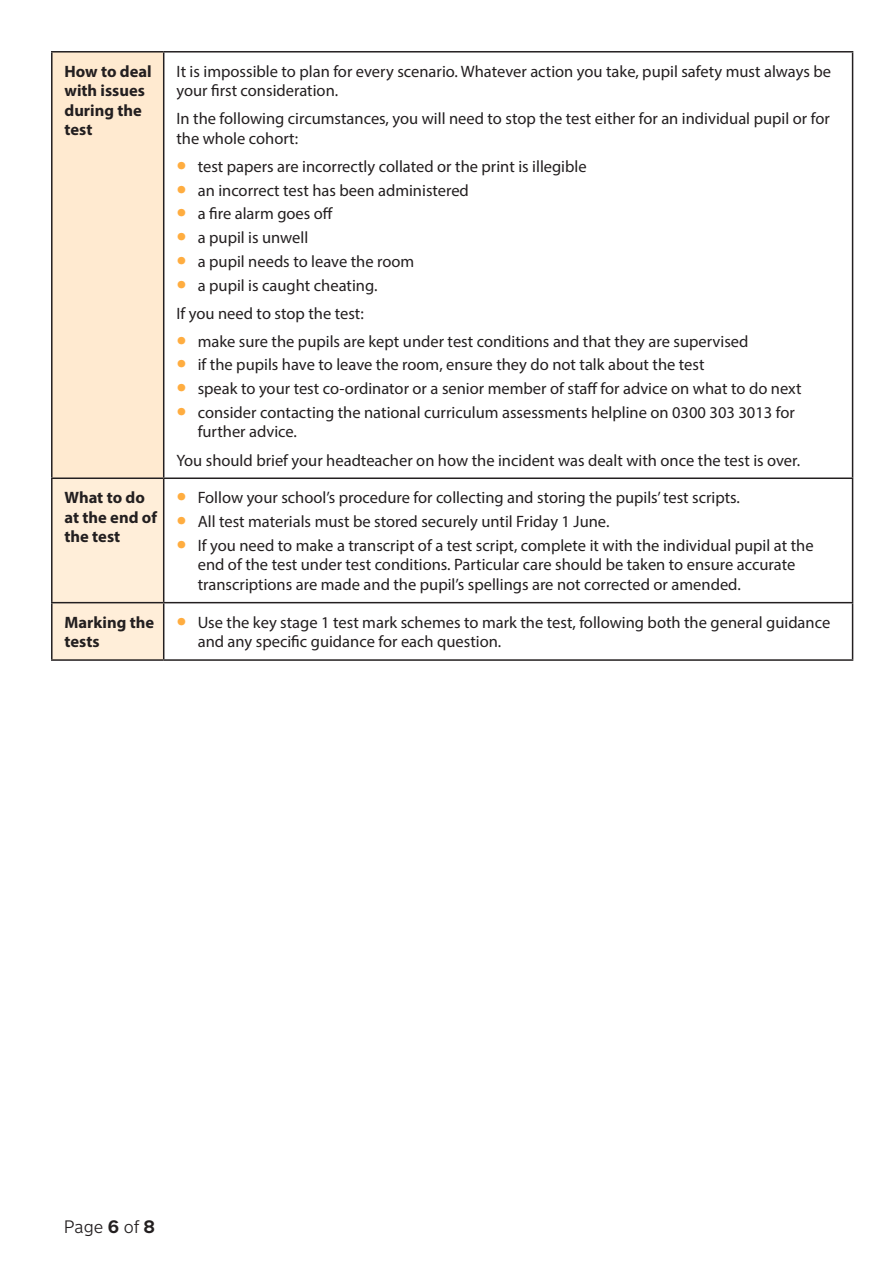
<style>
.page{position:relative;width:893px;height:1263px;background:#fff}
.page>*{position:absolute;margin:0;border:0;box-sizing:border-box;transform-origin:0 0}
.t1{font:300 18px "New Transport";color:#231f20}
.Table_body_LEFT{font:16.5px/19.5px "Myriad Pro";color:#231f20}
.Table_body_LEFT-2{font:700 16.5px/19.5px "Myriad Pro";color:#231f20}
.s1{font-size:36px;color:#ffad40}
.s2{font-weight:700}
</style>
<div class="page">
<div style="left:52px;top:52px;width:112px;height:426px;background:#ffead0"></div>
<div style="left:53px;top:479px;width:110px;height:180px;background:#ffeed9"></div>
<hr style="left:51px;top:51px;width:113px;height:2px;background:#231f20">
<hr style="left:51px;top:53px;width:2px;height:424px;background:#231f20">
<hr style="left:164px;top:51px;width:689px;height:2px;background:#231f20">
<hr style="left:163px;top:53px;width:1px;height:424px;background:#231f20">
<hr style="left:852px;top:53px;width:1px;height:424px;background:#231f20">
<hr style="left:51px;top:477px;width:113px;height:2px;background:#231f20">
<hr style="left:51px;top:479px;width:2px;height:123px;background:#231f20">
<hr style="left:164px;top:477px;width:689px;height:2px;background:#231f20">
<hr style="left:163px;top:479px;width:1px;height:123px;background:#231f20">
<hr style="left:852px;top:479px;width:1px;height:123px;background:#231f20">
<hr style="left:51px;top:602px;width:113px;height:1px;background:#231f20">
<hr style="left:51px;top:603px;width:2px;height:56px;background:#231f20">
<hr style="left:164px;top:602px;width:689px;height:1px;background:#231f20">
<hr style="left:163px;top:603px;width:1px;height:56px;background:#231f20">
<hr style="left:852px;top:603px;width:1px;height:56px;background:#231f20">
<hr style="left:51px;top:659px;width:113px;height:2px;background:#231f20">
<hr style="left:164px;top:659px;width:689px;height:2px;background:#231f20">
<p class="Table_body_LEFT-2" style="left:65px;top:61px;width:89px">How to deal with issues during the test</p>
<p class="Table_body_LEFT" style="left:176px;top:61px;width:656px">It is impossible to plan for every scenario. Whatever action you take, pupil safety must always be your first consideration.</p>
<p class="Table_body_LEFT" style="left:176px;top:109px;width:655px">In the following circumstances, you will need to stop the test either for an individual pupil or for the whole cohort:</p>
<p class="Table_body_LEFT" style="left:176px;top:156px;width:412px"><span class="s1">•</span> test papers are incorrectly collated or the print is illegible</p>
<p class="Table_body_LEFT" style="left:176px;top:180px;width:294px"><span class="s1">•</span> an incorrect test has been administered</p>
<p class="Table_body_LEFT" style="left:176px;top:204px;width:158px"><span class="s1">•</span> a fire alarm goes off</p>
<p class="Table_body_LEFT" style="left:176px;top:228px;width:133px"><span class="s1">•</span> a pupil is unwell</p>
<p class="Table_body_LEFT" style="left:176px;top:251px;width:239px"><span class="s1">•</span> a pupil needs to leave the room</p>
<p class="Table_body_LEFT" style="left:176px;top:275px;width:203px"><span class="s1">•</span> a pupil is caught cheating.</p>
<p class="Table_body_LEFT" style="left:176px;top:303px;width:189px">If you need to stop the test:</p>
<p class="Table_body_LEFT" style="left:176px;top:331px;width:573px"><span class="s1">•</span> make sure the pupils are kept under test conditions and that they are supervised</p>
<p class="Table_body_LEFT" style="left:176px;top:355px;width:530px"><span class="s1">•</span> if the pupils have to leave the room, ensure they do not talk about the test</p>
<p class="Table_body_LEFT" style="left:176px;top:379px;width:627px"><span class="s1">•</span> speak to your test co-ordinator or a senior member of staff for advice on what to do next</p>
<p class="Table_body_LEFT" style="left:198px;top:402px;width:599px;text-indent:-21px"><span class="s1">•</span> consider contacting the national curriculum assessments helpline on 0300 303 3013 for further advice.</p>
<p class="Table_body_LEFT" style="left:176px;top:450px;width:625px">You should brief your headteacher on how the incident was dealt with once the test is over.</p>
<p class="Table_body_LEFT-2" style="left:65px;top:487px;width:94px">What to do at the end of the test</p>
<p class="Table_body_LEFT" style="left:176px;top:488px;width:565px"><span class="s1">•</span> Follow your school’s procedure for collecting and storing the pupils’ test scripts.</p>
<p class="Table_body_LEFT" style="left:176px;top:512px;width:434px"><span class="s1">•</span> All test materials must be stored securely until Friday 1 June.</p>
<p class="Table_body_LEFT" style="left:198px;top:535px;width:617px;text-indent:-21px"><span class="s1">•</span> If you need to make a transcript of a test script, complete it with the individual pupil at the end of the test under test conditions. Particular care should be taken to ensure accurate transcriptions are made and the pupil’s spellings are not corrected or amended.</p>
<p class="Table_body_LEFT-2" style="left:65px;top:612px;width:91px">Marking the tests</p>
<p class="Table_body_LEFT" style="left:198px;top:612px;width:634px;text-indent:-21px"><span class="s1">•</span> Use the key stage 1 test mark schemes to mark the test, following both the general guidance and any specific guidance for each question.</p>
<p class="t1" style="left:64px;top:1216px;width:93px">Page <span class="s2">6</span> of <span class="s2">8</span></p>
</div>
